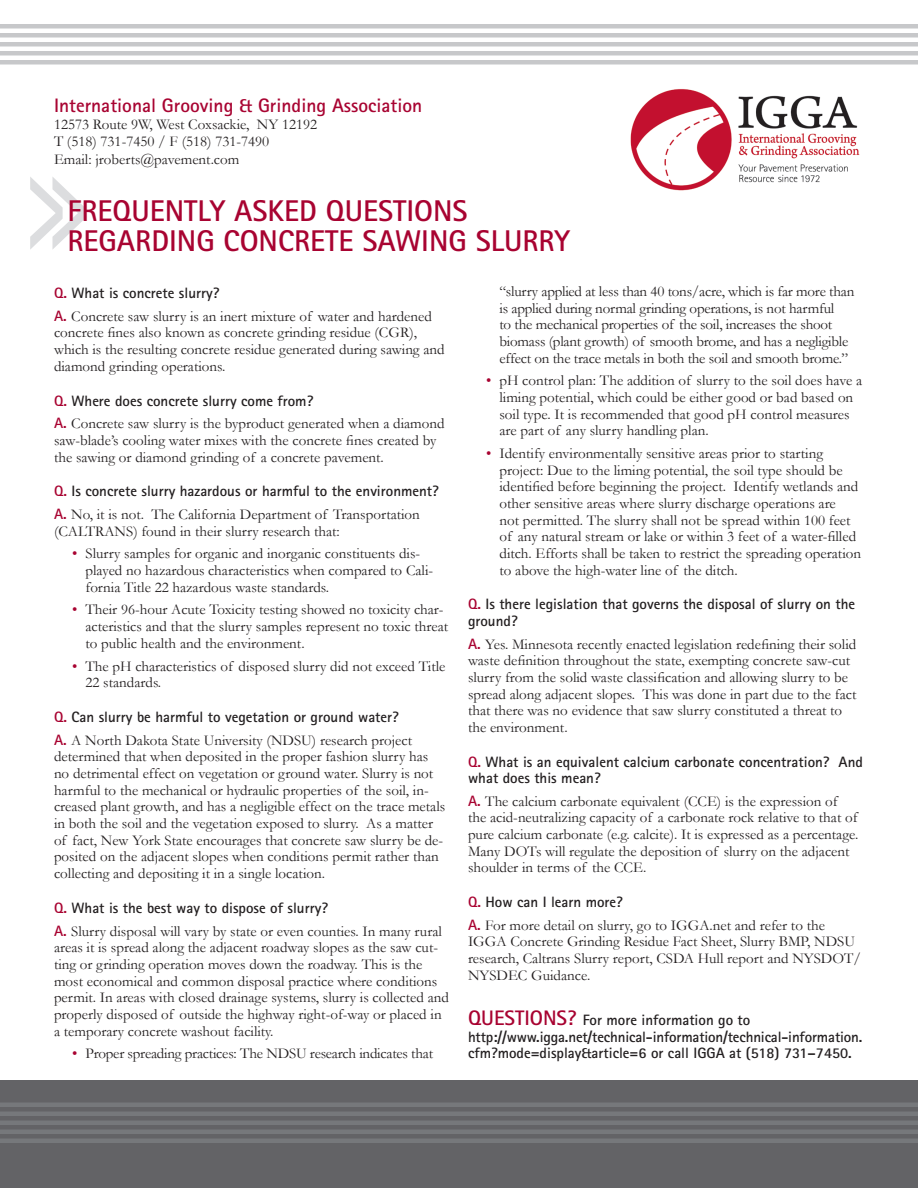
<style>
.page{position:relative;width:918px;height:1188px;background:#fff}
.page>*{position:absolute;margin:0;border:0;box-sizing:border-box;transform-origin:0 0}
.t1{font:700 30px/30px "Rotis Sans Serif";color:#a80331}
.t2{font:700 19.5px "Rotis Sans Serif";color:#a80331}
.Answer{font:15px/16.6px "Garamond";color:#231f20}
.Question{font:700 15px/16.6px "Rotis Sans Serif";color:#231f20}
.Answer-2{font:700 15px/16.6px "Rotis Sans Serif";letter-spacing:-.01em;color:#231f20}
.s1{color:#a80331}
.s2{font-family:"Rotis Sans Serif";font-weight:700;color:#a80331}
.s3{font-size:21px;color:#a80331}
</style>
<div class="page">
<svg style="left:30px;top:177px;width:55px;height:72px"></svg>
<div style="left:0;top:1080px;width:918px;height:108px;background:#636366"></div>
<div style="left:0;top:1102px;width:918px;height:5px;background:#76787b"></div>
<hr style="left:0;top:1112px;width:918px;height:4px;background:#76787b">
<div style="left:0;top:1120px;width:918px;height:5px;background:#76787b"></div>
<hr style="left:0;top:1130px;width:918px;height:4px;background:#76787b">
<div style="left:0;top:1138px;width:918px;height:5px;background:#76787b"></div>
<hr style="left:0;top:24px;width:918px;height:4px;background:#c7c8ca">
<div style="left:0;top:33px;width:918px;height:5px;background:#c7c8ca"></div>
<hr style="left:0;top:42px;width:918px;height:4px;background:#c7c8ca">
<div style="left:0;top:51px;width:918px;height:5px;background:#c7c8ca"></div>
<hr style="left:0;top:60px;width:918px;height:4px;background:#c7c8ca">
<img style="left:630px;top:89px;width:230px;height:102px">
<p class="t2" style="left:54px;top:93px;width:370px">International Grooving &amp; Grinding Association</p>
<p class="Answer" style="left:54px;top:116px;width:265px">12573 Route 9W, West Coxsackie, NY 12192</p>
<p class="Answer" style="left:54px;top:133px;width:217px">T (518) 731-7450 / F (518) 731-7490</p>
<p class="Answer" style="left:54px;top:150px;width:187px">Email: jroberts@pavement.com</p>
<p class="t1" style="left:68px;top:195px;width:504px">FREQUENTLY ASKED QUESTIONS<br>REGARDING CONCRETE SAWING SLURRY</p>
<p class="Question" style="left:54px;top:284px;width:167px"><span class="s1">Q.</span> What is concrete slurry?</p>
<p class="Answer" style="left:54px;top:308px;width:392px"><span class="s2">A.</span> Concrete saw slurry is an inert mixture of water and hardened concrete fines also known as concrete grinding residue (CGR), which is the resulting concrete residue generated during sawing and diamond grinding operations.</p>
<p class="Question" style="left:54px;top:392px;width:261px"><span class="s1">Q.</span> Where does concrete slurry come from?</p>
<p class="Answer" style="left:54px;top:415px;width:392px"><span class="s2">A.</span> Concrete saw slurry is the byproduct generated when a diamond saw-blade’s cooling water mixes with the concrete fines created by the sawing or diamond grinding of a concrete pavement.</p>
<p class="Question" style="left:54px;top:483px;width:386px"><span class="s1">Q.</span> Is concrete slurry hazardous or harmful to the environment?</p>
<p class="Answer" style="left:54px;top:506px;width:367px"><span class="s2">A.</span> No, it is not. The California Department of Transportation (CALTRANS) found in their slurry research that:</p>
<p class="Answer" style="left:86px;top:545px;width:349px;text-indent:-14px"><span class="s1">•</span> Slurry samples for organic and inorganic constituents dis&shy;played no hazardous characteristics when compared to Cali&shy;fornia Title 22 hazardous waste standards.</p>
<p class="Answer" style="left:86px;top:601px;width:364px;text-indent:-14px"><span class="s1">•</span> Their 96-hour Acute Toxicity testing showed no toxicity char&shy;acteristics and that the slurry samples represent no toxic threat to public health and the environment.</p>
<p class="Answer" style="left:86px;top:657px;width:361px;text-indent:-14px"><span class="s1">•</span> The pH characteristics of disposed slurry did not exceed Title<br>22 standards.</p>
<p class="Question" style="left:54px;top:708px;width:346px"><span class="s1">Q.</span> Can slurry be harmful to vegetation or ground water?</p>
<p class="Answer" style="left:54px;top:731px;width:393px"><span class="s2">A.</span> A North Dakota State University (NDSU) research project determined that when deposited in the proper fashion slurry has no detrimental effect on vegetation or ground water. Slurry is not harmful to the mechanical or hydraulic properties of the soil, in&shy;creased plant growth, and has a negligible effect on the trace metals in both the soil and the vegetation exposed to slurry. As a matter of fact, New York State encourages that concrete saw slurry be de&shy;posited on the adjacent slopes when conditions permit rather than collecting and depositing it in a single location.</p>
<p class="Question" style="left:54px;top:899px;width:276px"><span class="s1">Q.</span> What is the best way to dispose of slurry?</p>
<p class="Answer" style="left:54px;top:922px;width:397px"><span class="s2">A.</span> Slurry disposal will vary by state or even counties. In many rural areas it is spread along the adjacent roadway slopes as the saw cut&shy;ting or grinding operation moves down the roadway. This is the most economical and common disposal practice where conditions permit. In areas with closed drainage systems, slurry is collected and properly disposed of outside the highway right-of-way or placed in a temporary concrete washout facility.</p>
<p class="Answer" style="left:72px;top:1045px;width:363px"><span class="s1">•</span> Proper spreading practices: The NDSU research indicates that</p>
<p class="Answer" style="left:500px;top:283px;width:356px">“slurry applied at less than 40 tons/acre, which is far more than is applied during normal grinding operations, is not harmful<br>to the mechanical properties of the soil, increases the shoot biomass (plant growth) of smooth brome, and has a negligible effect on the trace metals in both the soil and smooth brome.”</p>
<p class="Answer" style="left:500px;top:372px;width:364px;text-indent:-14px"><span class="s1">•</span> pH control plan: The addition of slurry to the soil does have a liming potential, which could be either good or bad based on soil type. It is recommended that good pH control measures are part of any slurry handling plan.</p>
<p class="Answer" style="left:500px;top:445px;width:363px;text-indent:-14px"><span class="s1">•</span> Identify environmentally sensitive areas prior to starting project: Due to the liming potential, the soil type should be identified before beginning the project. Identify wetlands and other sensitive areas where slurry discharge operations are<br>not permitted. The slurry shall not be spread within 100 feet of any natural stream or lake or within 3 feet of a water-filled ditch. Efforts shall be taken to restrict the spreading operation to above the high-water line of the ditch.</p>
<p class="Question" style="left:468px;top:596px;width:389px"><span class="s1">Q.</span> Is there legislation that governs the disposal of slurry on the ground?</p>
<p class="Answer" style="left:468px;top:635px;width:390px"><span class="s2">A.</span> Yes. Minnesota recently enacted legislation redefining their solid waste definition throughout the state, exempting concrete saw-cut slurry from the solid waste classification and allowing slurry to be spread along adjacent slopes. This was done in part due to the fact that there was no evidence that saw slurry constituted a threat to the environment.</p>
<p class="Question" style="left:468px;top:753px;width:396px"><span class="s1">Q.</span> What is an equivalent calcium carbonate concentration? And what does this mean?</p>
<p class="Answer" style="left:468px;top:793px;width:392px"><span class="s2">A.</span> The calcium carbonate equivalent (CCE) is the expression of the acid-neutralizing capacity of a carbonate rock relative to that of pure calcium carbonate (e.g. calcite). It is expressed as a percentage.<br>Many DOTs will regulate the deposition of slurry on the adjacent shoulder in terms of the CCE.</p>
<p class="Question" style="left:468px;top:893px;width:156px"><span class="s1">Q.</span> How can I learn more?</p>
<p class="Answer" style="left:468px;top:917px;width:394px"><span class="s2">A.</span> For more detail on slurry, go to IGGA.net and refer to the IGGA Concrete Grinding Residue Fact Sheet, Slurry BMP, NDSU research, Caltrans Slurry report, CSDA Hull report and NYSDOT/ NYSDEC Guidance.</p>
<p class="Answer-2" style="left:468px;top:1011px;width:396px"><span class="s3">QUESTIONS?</span> For more information go to http://www.igga.net/technical-information/technical-information. cfm?mode=display&amp;article=6 or call IGGA at (518) 731–7450.</p>
</div>
